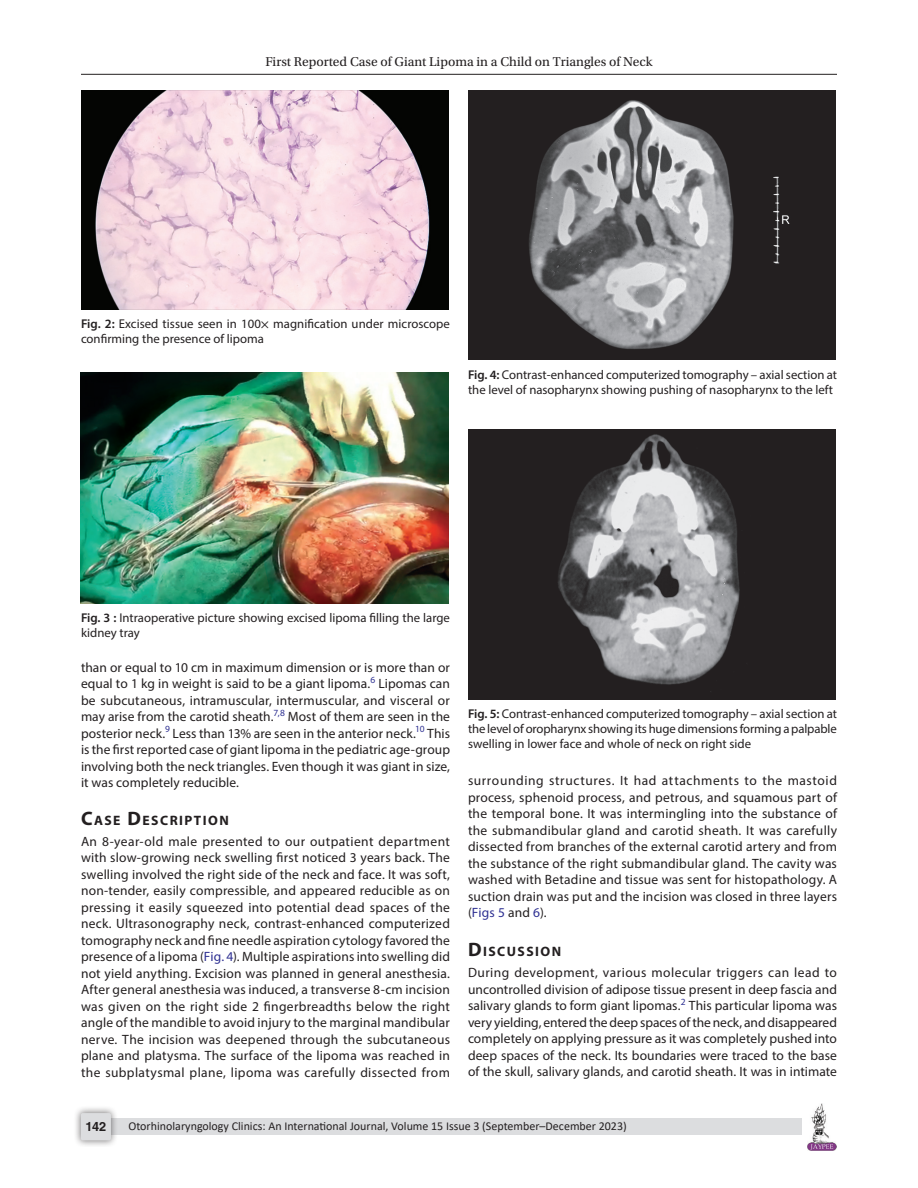
<style>
.page{position:relative;width:918px;height:1188px;background:#fff}
.page>*{position:absolute;margin:0;border:0;box-sizing:border-box;transform-origin:0 0}
.Head-1{font:700 13.65px "Myriad Pro";letter-spacing:.105em;color:#231f20}
.Para-NoIndent{font:13.5px/16.5px "Myriad Pro";letter-spacing:.01em;color:#231f20;text-align:justify}
.t1{font:13.5px "Utopia Std";color:#231f20}
.FigCaption{font:12.75px/15.3px "Myriad Pro";color:#231f20}
.t2{font:700 12.75px "Helvetica LT Std";color:#231f20}
.t3{font:12px "Calibri";color:#231f20}
.s1{font-weight:600}
.s2{font-family:"STIX General"}
.s3{font-size:19.5px}
.s4{color:#2e3092}
</style>
<div class="page">
<hr style="left:81px;top:74px;width:756px;height:1px;background:#231f20">
<div style="left:96px;top:1119px;width:706px;height:16px;background:#dcdddf"></div>
<div style="left:73px;top:1106px;width:45px;height:41px;background:#231f20;opacity:.61"></div>
<div style="left:81px;top:1113px;width:30px;height:27px;background:#dcdddf;border-radius:2px"></div>
<img style="left:807px;top:1103px;width:30px;height:48px">
<img style="left:81px;top:90px;width:367px;height:220px">
<img style="left:81px;top:372px;width:367px;height:232px">
<img style="left:468px;top:90px;width:367px;height:270px">
<img style="left:468px;top:429px;width:367px;height:270px">
<p class="t1" style="left:265px;top:55px;width:389px">First Reported Case of Giant Lipoma in a Child on Triangles of Neck</p>
<p class="FigCaption" style="left:81px;top:316px;width:371px"><span class="s1">Fig. 2:</span> Excised tissue seen in 100<span class="s2">×</span> magnification under microscope confirming the presence of lipoma</p>
<p class="FigCaption" style="left:468px;top:366px;width:371px"><span class="s1">Fig. 4:</span> Contrast-enhanced computerized tomography – axial section at the level of nasopharynx showing pushing of nasopharynx to the left</p>
<p class="FigCaption" style="left:81px;top:610px;width:370px"><span class="s1">Fig. 3 :</span> Intraoperative picture showing excised lipoma filling the large kidney tray</p>
<p class="Para-NoIndent" style="left:81px;top:659px;width:371px">than or equal to 10 cm in maximum dimension or is more than or equal to 1 kg in weight is said to be a giant lipoma.<sup>6</sup> Lipomas can be subcutaneous, intramuscular, intermuscular, and visceral or may arise from the carotid sheath.<sup>7,8</sup> Most of them are seen in the posterior neck.<sup>9</sup> Less than 13% are seen in the anterior neck.<sup>10</sup> This is the first reported case of giant lipoma in the pediatric age-group involving both the neck triangles. Even though it was giant in size, it was completely reducible.</p>
<p class="Head-1" style="left:81px;top:811px;width:149px"><span class="s3">C</span>ASE <span class="s3">D</span>ESCRIPTION</p>
<p class="Para-NoIndent" style="left:81px;top:833px;width:371px">An 8-year-old male presented to our outpatient department with slow-growing neck swelling first noticed 3 years back. The swelling involved the right side of the neck and face. It was soft, non-tender, easily compressible, and appeared reducible as on pressing it easily squeezed into potential dead spaces of the neck. Ultrasonography neck, contrast-enhanced computerized tomography neck and fine needle aspiration cytology favored the presence of a lipoma (<span class="s4">Fig. 4</span>). Multiple aspirations into swelling did not yield anything. Excision was planned in general anesthesia.<br>After general anesthesia was induced, a transverse 8-cm incision was given on the right side 2 fingerbreadths below the right angle of the mandible to avoid injury to the marginal mandibular nerve. The incision was deepened through the subcutaneous plane and platysma. The surface of the lipoma was reached in the subplatysmal plane, lipoma was carefully dissected from</p>
<p class="FigCaption" style="left:468px;top:706px;width:371px;text-align:justify"><span class="s1">Fig. 5:</span> Contrast-enhanced computerized tomography – axial section at the level of oropharynx showing its huge dimensions forming a palpable swelling in lower face and whole of neck on right side</p>
<p class="Para-NoIndent" style="left:468px;top:772px;width:371px">surrounding structures. It had attachments to the mastoid process, sphenoid process, and petrous, and squamous part of the temporal bone. It was intermingling into the substance of the submandibular gland and carotid sheath. It was carefully dissected from branches of the external carotid artery and from the substance of the right submandibular gland. The cavity was washed with Betadine and tissue was sent for histopathology. A suction drain was put and the incision was closed in three layers (<span class="s4">Figs 5</span> and <span class="s4">6</span>).</p>
<p class="Head-1" style="left:468px;top:943px;width:95px"><span class="s3">D</span>ISCUSSION</p>
<p class="Para-NoIndent" style="left:468px;top:964px;width:371px">During development, various molecular triggers can lead to uncontrolled division of adipose tissue present in deep fascia and salivary glands to form giant lipomas.<sup>2</sup> This particular lipoma was very yielding, entered the deep spaces of the neck, and disappeared completely on applying pressure as it was completely pushed into deep spaces of the neck. Its boundaries were traced to the base of the skull, salivary glands, and carotid sheath. It was in intimate</p>
<p class="t2" style="left:85px;top:1119px;width:22px">142</p>
<p class="t3" style="left:128px;top:1117px;width:500px">Otorhinolaryngology Clinics: An International Journal, Volume 15 Issue 3 (September–December 2023)</p>
</div>
